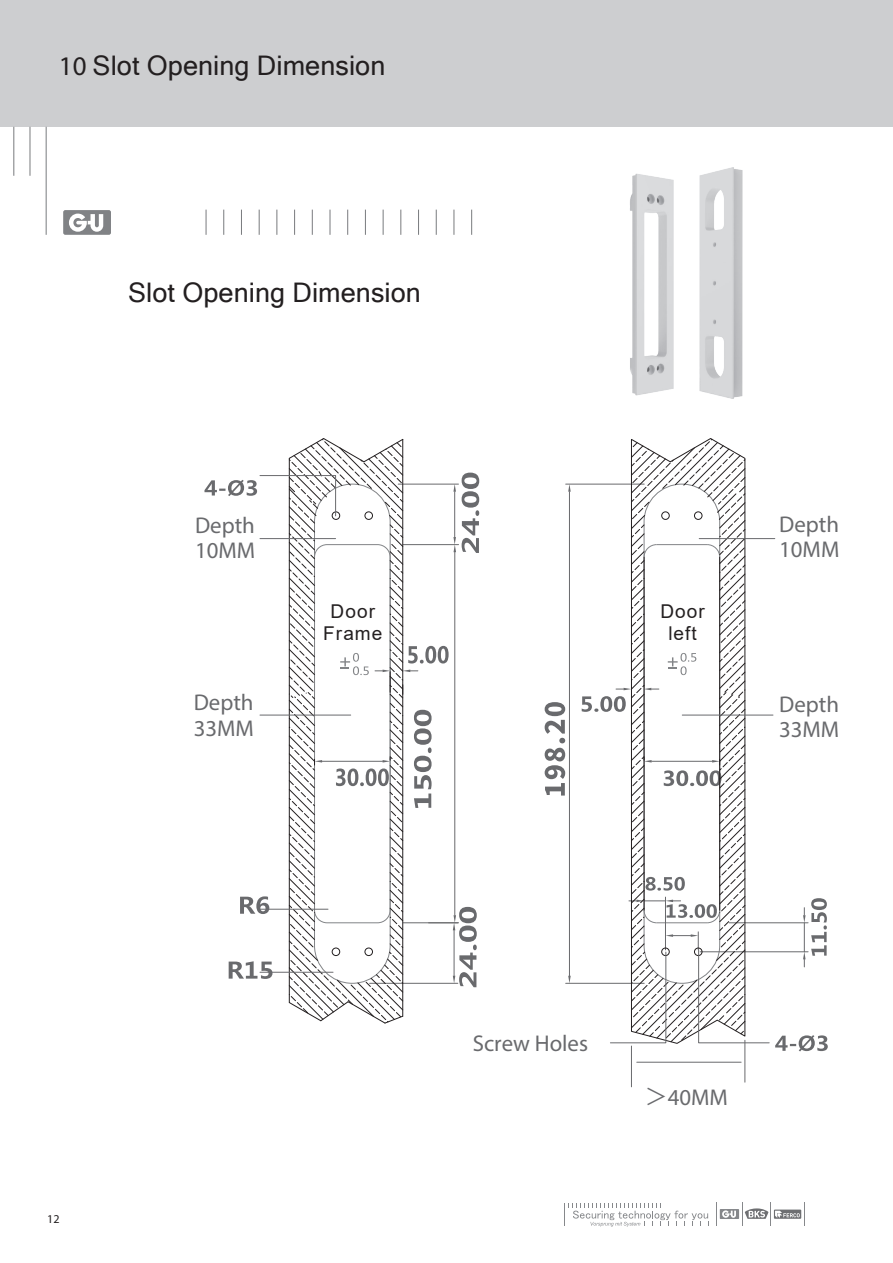
<style>
.page{position:relative;width:893px;height:1263px;background:#fff}
.page>*{position:absolute;margin:0;border:0;box-sizing:border-box;transform-origin:0 0}
.t1{font:27px "Microsoft Sans Serif";letter-spacing:.005em;color:#231f20}
.t2{font:22.8px/25.5px "Myriad Pro";color:#696a6d}
.t3{font:19.05px/21.3px "Arial";letter-spacing:.055em;color:#231f20;text-align:center}
.t4{font:12px "Myriad Pro";color:#231f20}
.s1{font-family:"Myriad Pro"}
.s2{font-family:"Koz Go Pr 6 N"}
</style>
<div class="page">
<svg style="left:206px;top:210px;width:1px;height:25px"></svg>
<svg style="left:312px;top:210px;width:1px;height:25px"></svg>
<svg style="left:241px;top:210px;width:1px;height:25px"></svg>
<svg style="left:347px;top:210px;width:1px;height:25px"></svg>
<svg style="left:418px;top:210px;width:1px;height:25px"></svg>
<svg style="left:276px;top:210px;width:1px;height:25px"></svg>
<svg style="left:383px;top:210px;width:1px;height:25px"></svg>
<svg style="left:454px;top:210px;width:1px;height:25px"></svg>
<svg style="left:223px;top:210px;width:1px;height:25px"></svg>
<svg style="left:330px;top:210px;width:1px;height:25px"></svg>
<svg style="left:259px;top:210px;width:1px;height:25px"></svg>
<svg style="left:365px;top:210px;width:1px;height:25px"></svg>
<svg style="left:436px;top:210px;width:1px;height:25px"></svg>
<svg style="left:294px;top:210px;width:1px;height:25px"></svg>
<svg style="left:400px;top:210px;width:1px;height:25px"></svg>
<svg style="left:471px;top:210px;width:1px;height:25px"></svg>
<div style="left:0;top:0;width:893px;height:127px;background:#cdced0"></div>
<div style="left:63px;top:210px;width:48px;height:25px;background:#808285;border-radius:2px"></div>
<svg style="left:69px;top:214px;width:34px;height:18px"></svg>
<hr style="left:13px;top:127px;width:1px;height:49px;background:#797b7e">
<hr style="left:30px;top:127px;width:1px;height:49px;background:#797b7e">
<hr style="left:46px;top:127px;width:1px;height:108px;background:#797b7e">
<div style="left:720px;top:1209px;width:19px;height:10px;background:#85878a"></div>
<svg style="left:716px;top:1203px;width:20px;height:23px"></svg>
<svg style="left:568px;top:1203px;width:141px;height:23px"></svg>
<svg style="left:744px;top:1203px;width:61px;height:23px"></svg>
<img style="left:630px;top:173px;width:44px;height:223px">
<img style="left:699px;top:167px;width:44px;height:232px">
<hr style="left:566px;top:484px;width:78px;height:1px;background:#696a6d">
<hr style="left:566px;top:983px;width:78px;height:1px;background:#696a6d">
<hr style="left:569px;top:492px;width:1px;height:484px;background:#696a6d">
<svg style="left:568px;top:484px;width:3px;height:8px"></svg>
<svg style="left:568px;top:976px;width:3px;height:7px"></svg>
<hr style="left:637px;top:1062px;width:104px;height:1px;background:#696a6d">
<hr style="left:745px;top:1040px;width:1px;height:42px;background:#696a6d">
<hr style="left:631px;top:1046px;width:1px;height:41px;background:#696a6d">
<svg style="left:204px;top:438px;width:275px;height:586px"></svg>
<svg style="left:582px;top:438px;width:246px;height:613px"></svg>
<svg style="left:545px;top:702px;width:20px;height:93px"></svg>
<p class="t1" style="left:59px;top:48px;width:328px"><span class="s1">10</span> Slot Opening Dimension</p>
<p class="t1" style="left:128px;top:275px;width:294px">Slot Opening Dimension</p>
<p class="t2" style="left:195px;top:512px;width:62px">Depth<br>10MM</p>
<p class="t2" style="left:779px;top:511px;width:62px">Depth<br>10MM</p>
<p class="t4" style="left:47px;top:1211px;width:14px">12</p>
<p class="t2" style="left:194px;top:690px;width:62px">Depth<br>33MM</p>
<p class="t3" style="left:323px;top:601px;width:61px">Door<br>Frame</p>
<p class="t3" style="left:660px;top:601px;width:46px">Door left</p>
<p class="t2" style="left:779px;top:691px;width:62px">Depth<br>33MM</p>
<p class="t2" style="left:473px;top:1030px;width:117px">Screw Holes</p>
<p class="t2" style="left:645px;top:1084px;width:85px"><span class="s2">＞</span>40MM</p>
</div>
